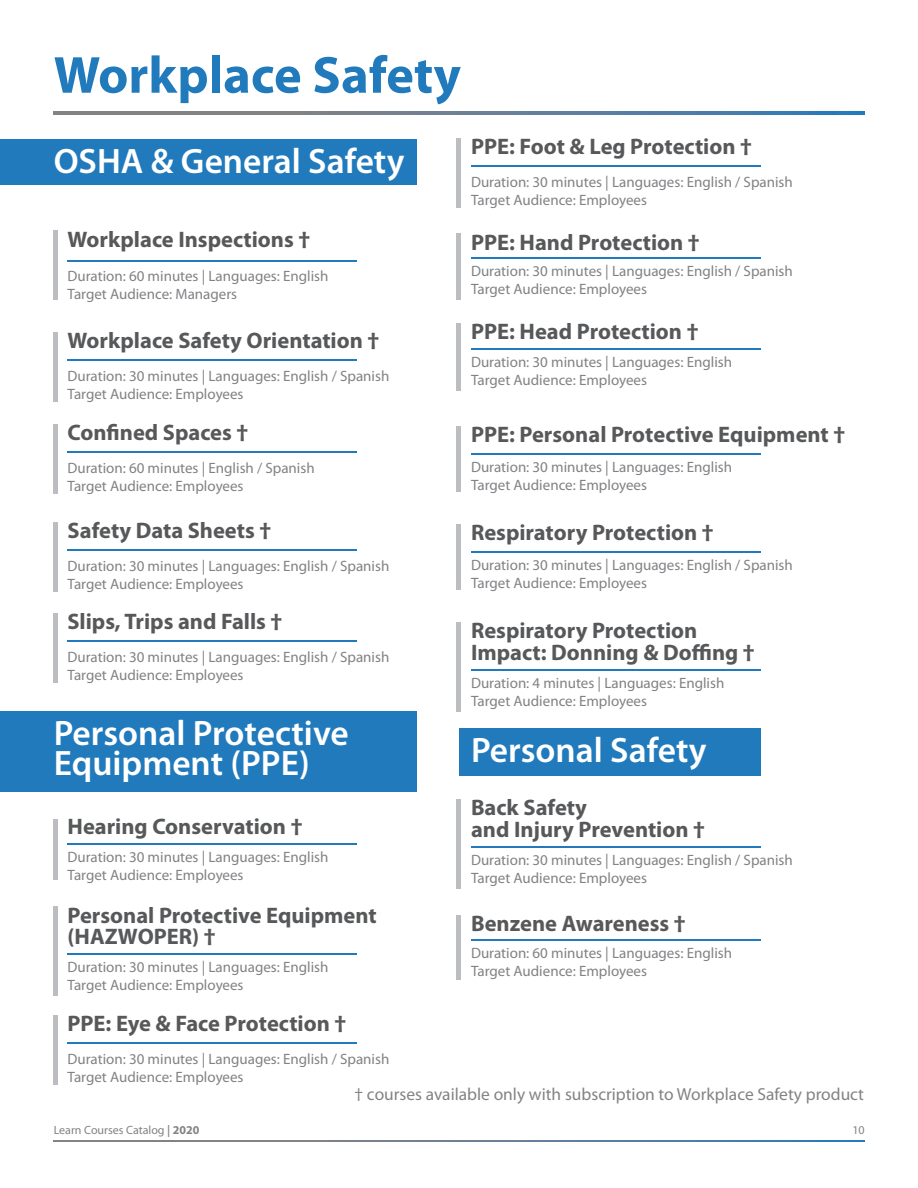
<style>
.page{position:relative;width:918px;height:1188px;background:#fff}
.page>*{position:absolute;margin:0;border:0;box-sizing:border-box;transform-origin:0 0}
.t1{font:700 52.5px "Myriad Pro";color:#217abc}
.t2{font:600 35.4px/30.5px "Myriad Pro";color:#fff}
.t3{font:700 22.5px/21.6px "Myriad Pro";color:#57585a}
.t4{font:17.4px "Myriad Pro";color:#828383}
.t5{font:15px/18px "Myriad Pro";color:#808285}
.t6{font:12px "Myriad Pro";color:#828383}
.s1{font-weight:600}
.s2{font-weight:700}
</style>
<div class="page">
<svg style="left:54px;top:1140px;width:811px;height:2px;background:#667f97"></svg>
<svg style="left:54px;top:112px;width:811px;height:3px;background:#667f97"></svg>
<hr style="left:67px;top:260px;width:290px;height:1px;background:#217abc">
<div style="left:53px;top:231px;width:5px;height:69px;background:#bcbdc0"></div>
<hr style="left:67px;top:359px;width:290px;height:1px;background:#217abc">
<div style="left:53px;top:332px;width:5px;height:69px;background:#bcbdc0"></div>
<hr style="left:67px;top:451px;width:290px;height:2px;background:#217abc">
<div style="left:53px;top:424px;width:5px;height:70px;background:#bcbdc0"></div>
<hr style="left:67px;top:549px;width:290px;height:2px;background:#217abc">
<div style="left:53px;top:522px;width:5px;height:69px;background:#bcbdc0"></div>
<hr style="left:67px;top:640px;width:290px;height:2px;background:#217abc">
<div style="left:53px;top:613px;width:5px;height:69px;background:#bcbdc0"></div>
<hr style="left:67px;top:843px;width:290px;height:2px;background:#217abc">
<div style="left:53px;top:819px;width:5px;height:61px;background:#bcbdc0"></div>
<hr style="left:67px;top:1042px;width:290px;height:1px;background:#217abc">
<div style="left:53px;top:1015px;width:5px;height:69px;background:#bcbdc0"></div>
<hr style="left:471px;top:165px;width:290px;height:2px;background:#217abc">
<hr style="left:457px;top:138px;width:4px;height:69px;background:#bcbdc0">
<hr style="left:471px;top:257px;width:290px;height:2px;background:#217abc">
<hr style="left:457px;top:234px;width:4px;height:66px;background:#bcbdc0">
<hr style="left:471px;top:349px;width:290px;height:1px;background:#217abc">
<hr style="left:457px;top:323px;width:4px;height:67px;background:#bcbdc0">
<hr style="left:471px;top:453px;width:290px;height:2px;background:#217abc">
<hr style="left:457px;top:426px;width:4px;height:66px;background:#bcbdc0">
<hr style="left:471px;top:551px;width:290px;height:2px;background:#217abc">
<hr style="left:457px;top:524px;width:4px;height:66px;background:#bcbdc0">
<hr style="left:471px;top:669px;width:290px;height:1px;background:#217abc">
<hr style="left:457px;top:622px;width:4px;height:89px;background:#bcbdc0">
<hr style="left:471px;top:846px;width:290px;height:1px;background:#217abc">
<hr style="left:457px;top:799px;width:4px;height:89px;background:#bcbdc0">
<hr style="left:471px;top:939px;width:290px;height:2px;background:#217abc">
<hr style="left:457px;top:915px;width:4px;height:65px;background:#bcbdc0">
<hr style="left:67px;top:953px;width:290px;height:2px;background:#217abc">
<div style="left:53px;top:907px;width:5px;height:89px;background:#bcbdc0"></div>
<div style="left:0;top:139px;width:417px;height:46px;background:#217abc"></div>
<div style="left:459px;top:728px;width:302px;height:47px;background:#217abc"></div>
<div style="left:0;top:711px;width:417px;height:80px;background:#217abc"></div>
<h1 class="t1" style="left:54px;top:46px;width:409px">Workplace Safety</h1>
<h2 class="t2" style="left:54px;top:146px;width:352px">OSHA &amp; General Safety</h2>
<h3 class="t3" style="left:67px;top:229px;width:244px">Workplace Inspections †</h3>
<p class="t5" style="left:68px;top:268px;width:263px">Duration: 60 minutes | Languages: English<br>Target Audience: Managers</p>
<h3 class="t3" style="left:67px;top:330px;width:313px">Workplace Safety Orientation †</h3>
<p class="t5" style="left:68px;top:367px;width:323px">Duration: 30 minutes | Languages: English / Spanish<br>Target Audience: Employees</p>
<h3 class="t3" style="left:67px;top:422px;width:182px">Confined Spaces †</h3>
<p class="t5" style="left:68px;top:459px;width:249px">Duration: 60 minutes | English / Spanish<br>Target Audience: Employees</p>
<h3 class="t3" style="left:67px;top:520px;width:205px">Safety Data Sheets †</h3>
<p class="t5" style="left:68px;top:557px;width:323px">Duration: 30 minutes | Languages: English / Spanish<br>Target Audience: Employees</p>
<h3 class="t3" style="left:67px;top:611px;width:216px">Slips, Trips and Falls †</h3>
<p class="t5" style="left:68px;top:648px;width:323px">Duration: 30 minutes | Languages: English / Spanish<br>Target Audience: Employees</p>
<h2 class="t2" style="left:54px;top:718px;width:297px">Personal Protective<br>Equipment (PPE)</h2>
<h3 class="t3" style="left:67px;top:816px;width:236px">Hearing Conservation †</h3>
<p class="t5" style="left:68px;top:848px;width:263px">Duration: 30 minutes | Languages: English<br>Target Audience: Employees</p>
<h3 class="t3" style="left:67px;top:904px;width:311px">Personal Protective Equipment (HAZWOPER) †</h3>
<p class="t5" style="left:68px;top:958px;width:263px">Duration: 30 minutes | Languages: English<br>Target Audience: Employees</p>
<h3 class="t3" style="left:67px;top:1013px;width:280px">PPE: Eye &amp; Face Protection †</h3>
<p class="t5" style="left:68px;top:1050px;width:323px">Duration: 30 minutes | Languages: English / Spanish<br>Target Audience: Employees</p>
<h3 class="t3" style="left:471px;top:136px;width:282px">PPE: Foot &amp; Leg Protection †</h3>
<p class="t5" style="left:471px;top:173px;width:323px">Duration: 30 minutes | Languages: English / Spanish<br>Target Audience: Employees</p>
<h3 class="t3" style="left:471px;top:231px;width:230px">PPE: Hand Protection †</h3>
<p class="t5" style="left:471px;top:262px;width:323px">Duration: 30 minutes | Languages: English / Spanish<br>Target Audience: Employees</p>
<h3 class="t3" style="left:471px;top:321px;width:229px">PPE: Head Protection †</h3>
<p class="t5" style="left:471px;top:353px;width:263px">Duration: 30 minutes | Languages: English<br>Target Audience: Employees</p>
<h3 class="t3" style="left:471px;top:424px;width:376px">PPE: Personal Protective Equipment †</h3>
<p class="t5" style="left:471px;top:458px;width:263px">Duration: 30 minutes | Languages: English<br>Target Audience: Employees</p>
<h3 class="t3" style="left:471px;top:522px;width:244px">Respiratory Protection †</h3>
<p class="t5" style="left:471px;top:556px;width:323px">Duration: 30 minutes | Languages: English / Spanish<br>Target Audience: Employees</p>
<h3 class="t3" style="left:471px;top:620px;width:285px">Respiratory Protection<br>Impact: Donning &amp; Doffing †</h3>
<p class="t5" style="left:471px;top:674px;width:255px">Duration: 4 minutes | Languages: English<br>Target Audience: Employees</p>
<h2 class="t2" style="left:471px;top:736px;width:237px">Personal Safety</h2>
<h3 class="t3" style="left:471px;top:797px;width:235px">Back Safety<br>and Injury Prevention †</h3>
<p class="t5" style="left:471px;top:851px;width:323px">Duration: 30 minutes | Languages: English / Spanish<br>Target Audience: Employees</p>
<h3 class="t3" style="left:471px;top:913px;width:216px">Benzene Awareness †</h3>
<p class="t5" style="left:471px;top:944px;width:263px">Duration: 60 minutes | Languages: English<br>Target Audience: Employees</p>
<p class="t6" style="left:54px;top:1124px;width:147px">Learn Courses Catalog <span class="s1">|</span> <span class="s2">2020</span></p>
<p class="t4" style="left:355px;top:1085px;width:511px">† courses available only with subscription to Workplace Safety product</p>
<p class="t6" style="left:852px;top:1124px;width:14px">10</p>
</div>
